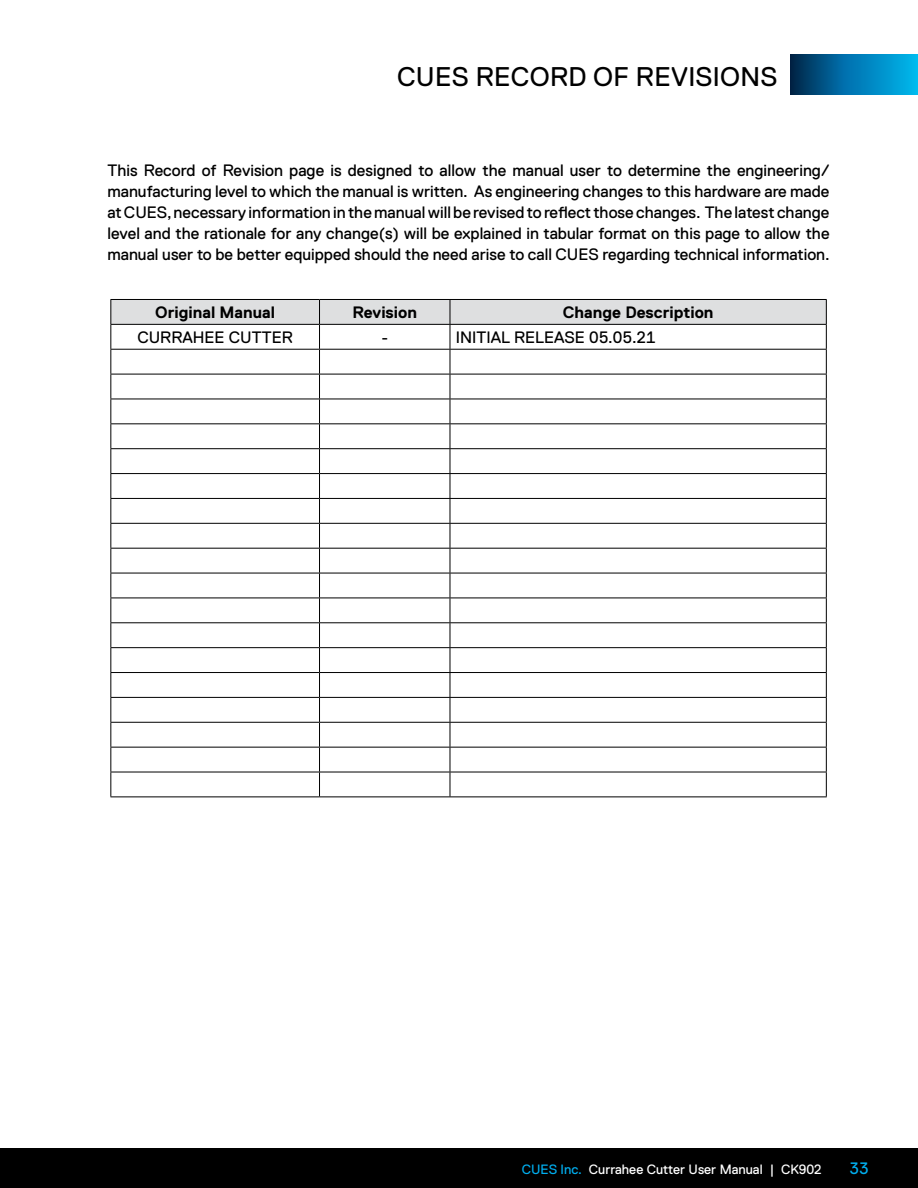
<style>
.page{position:relative;width:918px;height:1188px;background:#fff}
.page>*{position:absolute;margin:0;border:0;box-sizing:border-box;transform-origin:0 0}
.t1{font:27px "Replica Std";letter-spacing:.01em;color:#000}
.t2{font:16.5px/21px "Replica Std";color:#000;text-align:justify}
.t3{font:700 16.5px "Replica Std";color:#000}
.t4{font:16.5px "Replica Std";color:#00aeef}
.t5{font:13.5px "Replica Std";color:#fff}
.s1{color:#00aeef}
.s2{color:#000}
</style>
<div class="page">
<div style="left:0;top:1148px;width:918px;height:40px;background:#000"></div>
<svg style="left:790px;top:54px;width:128px;height:40px;background:#0074a9"></svg>
<svg style="left:110px;top:299px;width:717px;height:498px"></svg>
<hr style="left:110px;top:797px;width:210px;height:1px;background:#000">
<hr style="left:320px;top:797px;width:130px;height:1px;background:#000">
<hr style="left:450px;top:797px;width:377px;height:1px;background:#000">
<h1 class="t1" style="left:397px;top:62px;width:382px">CUES RECORD OF REVISIONS</h1>
<p class="t2" style="left:107px;top:160px;width:724px">This Record of Revision page is designed to allow the manual user to determine the engineering/ manufacturing level to which the manual is written. As engineering changes to this hardware are made at CUES, necessary information in the manual will be revised to reflect those changes. The latest change level and the rationale for any change(s) will be explained in tabular format on this page to allow the manual user to be better equipped should the need arise to call CUES regarding technical information.</p>
<p class="t3" style="left:155px;top:304px;width:121px">Original Manual</p>
<p class="t3" style="left:352px;top:304px;width:66px">Revision</p>
<p class="t3" style="left:563px;top:304px;width:152px">Change Description</p>
<p class="t2" style="left:137px;top:327px;width:157px">CURRAHEE CUTTER</p>
<p class="t2" style="left:381px;top:327px;width:8px">-</p>
<p class="t2" style="left:456px;top:327px;width:201px">INITIAL RELEASE 05.05.21</p>
<p class="t5" style="left:522px;top:1162px;width:301px"><span class="s1">CUES Inc.</span><span class="s2">,</span> Currahee Cutter User Manual | CK902</p>
<p class="t4" style="left:850px;top:1159px;width:21px">33</p>
</div>
